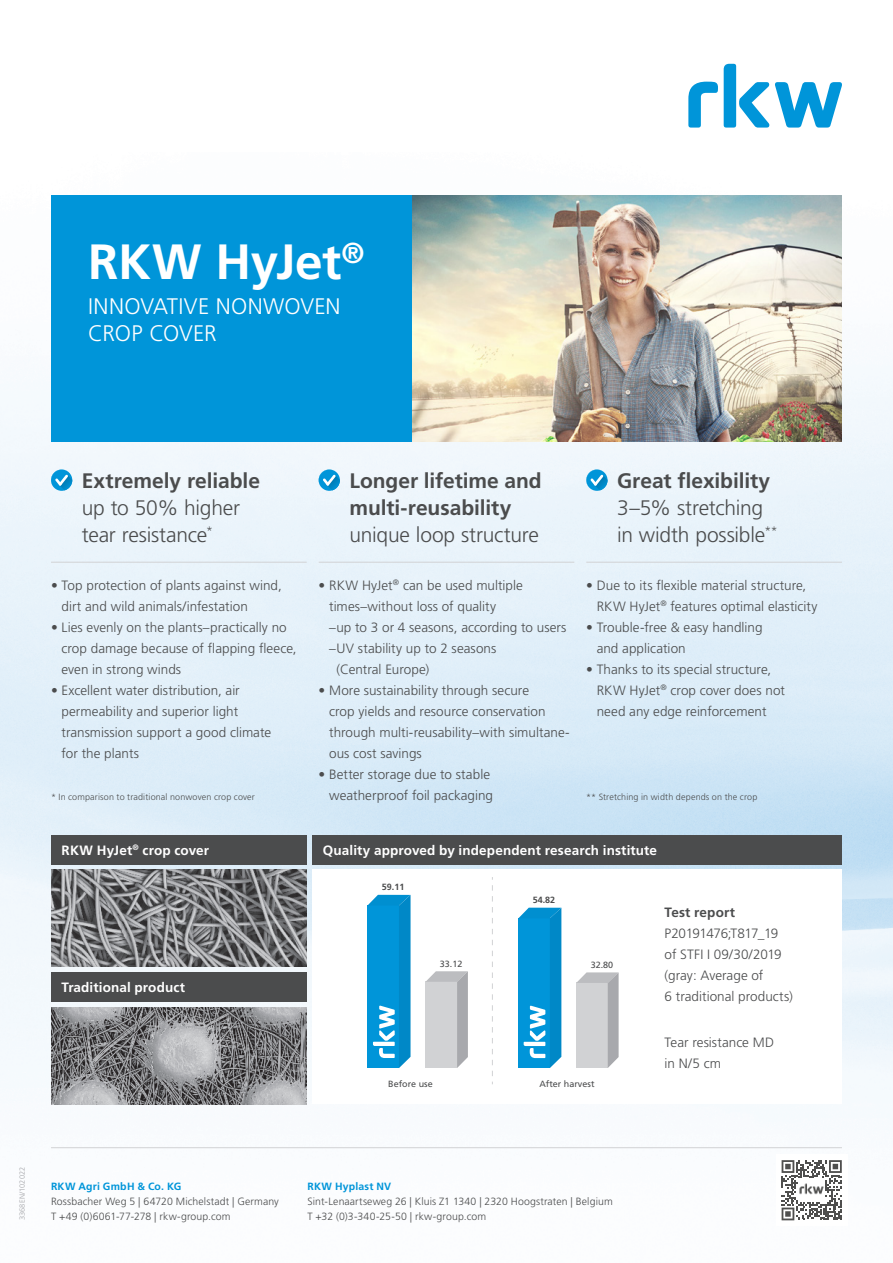
<style>
.page{position:relative;width:893px;height:1263px;background:#fff}
.page>*{position:absolute;margin:0;border:0;box-sizing:border-box;transform-origin:0 0}
.Cover_Headline{font:700 49.5px "Frutiger LT Pro";letter-spacing:-.01em;color:#fff}
.Cover_Subhead{font:300 22.5px/27px "Frutiger LT Pro";letter-spacing:.01em;color:#fff}
.Headline_groß{font:300 21px/27px "Frutiger LT Pro";letter-spacing:-.01em;color:#4b4c4d}
.Headline_groß-2{font:700 21px/27px "Frutiger LT Pro";letter-spacing:-.005em;color:#4b4c4d}
.Fliestext{font:300 13.5px/21px "Frutiger LT Pro";color:#4b4c4d}
.Fliestext-2{font:700 13.5px "Frutiger LT Pro";letter-spacing:.01em;color:#fff}
.Fliestext-3{font:300 13.5px/21px "Frutiger LT Pro";letter-spacing:-.025em;color:#4b4c4d}
.Fliestext-4{font:300 10.5px "Frutiger LT Pro";letter-spacing:.01em;color:#4b4c4d}
.Fliestext_Headline{font:700 10.5px "Frutiger LT Pro";letter-spacing:.02em;color:#0095d9}
.Fliestext-5{font:300 9px "Frutiger LT Pro";letter-spacing:.015em;color:#4b4c4d}
.t1{font:9px "Frutiger LT Pro";color:#4b4c4d}
.t2{font:700 9px "Frutiger LT Pro";color:#4b4c4d}
.Absatzformat_1{font:300 7.5px "Frutiger LT Pro";letter-spacing:.01em;color:#a3a4a8}
.s1{font-weight:700}
</style>
<div class="page">
<img style="left:0;top:63px;width:893px;height:1086px">
<svg style="left:688px;top:82px;width:30px;height:46px"></svg>
<svg style="left:775px;top:82px;width:67px;height:46px"></svg>
<svg style="left:724px;top:64px;width:45px;height:64px"></svg>
<div style="left:51px;top:195px;width:361px;height:247px;background:#0095d9"></div>
<img style="left:412px;top:195px;width:430px;height:247px">
<hr style="left:51px;top:1147px;width:791px;height:1px;background:#d1d2d4">
<hr style="left:51px;top:562px;width:256px;height:1px;background:#d1d2d4">
<hr style="left:319px;top:562px;width:255px;height:1px;background:#d1d2d4">
<hr style="left:586px;top:562px;width:256px;height:1px;background:#d1d2d4">
<svg style="left:51px;top:469px;width:21px;height:21px"></svg>
<svg style="left:319px;top:469px;width:21px;height:21px"></svg>
<svg style="left:586px;top:469px;width:21px;height:21px"></svg>
<img style="left:51px;top:870px;width:256px;height:97px">
<img style="left:51px;top:1007px;width:256px;height:97px">
<div style="left:51px;top:972px;width:256px;height:30px;background:#4b4c4d"></div>
<div style="left:51px;top:835px;width:256px;height:29px;background:#4b4c4d"></div>
<div style="left:312px;top:870px;width:530px;height:234px;background:#fff"></div>
<svg style="left:426px;top:971px;width:42px;height:97px;background:#c7c8ca"></svg>
<svg style="left:367px;top:895px;width:44px;height:173px;background:#169ad7"></svg>
<svg style="left:492px;top:877px;width:1px;height:207px"></svg>
<svg style="left:518px;top:908px;width:43px;height:160px;background:#159ad7"></svg>
<svg style="left:576px;top:972px;width:43px;height:96px;background:#c8c9cb"></svg>
<div style="left:312px;top:835px;width:530px;height:29px;background:#4b4c4d"></div>
<svg style="left:782px;top:1160px;width:60px;height:60px"></svg>
<img style="left:799px;top:1180px;width:25px;height:20px">
<p class="Cover_Headline" style="left:88px;top:233px;width:278px">RKW HyJet<sup>®</sup></p>
<p class="Cover_Subhead" style="left:88px;top:293px;width:254px">INNOVATIVE NONWOVEN<br>CROP COVER</p>
<p class="Headline_groß" style="left:82px;top:467px;width:180px"><span class="s1">Extremely reliable </span>up to 50% higher tear resistance<sup>*</sup></p>
<p class="Headline_groß-2" style="left:349px;top:467px;width:194px">Longer lifetime and multi-reusability</p>
<p class="Headline_groß" style="left:349px;top:521px;width:191px">unique loop structure</p>
<p class="Headline_groß-2" style="left:617px;top:467px;width:155px">Great flexibility</p>
<p class="Headline_groß" style="left:617px;top:494px;width:162px">3–5% stretching in width possible<sup>**</sup></p>
<p class="Fliestext" style="left:62px;top:575px;width:222px;text-indent:-11px">• Top protection of plants against wind, dirt and wild animals/infestation</p>
<p class="Fliestext" style="left:62px;top:617px;width:237px;text-indent:-11px">• Lies evenly on the plants–practically no crop damage because of flapping fleece, even in strong winds</p>
<p class="Fliestext" style="left:62px;top:680px;width:211px;text-indent:-11px">• Excellent water distribution, air permeability and superior light transmission support a good climate for the plants</p>
<p class="Fliestext" style="left:597px;top:575px;width:222px;text-indent:-11px">• Due to its flexible material structure,<br>RKW HyJet<sup>®</sup> features optimal elasticity</p>
<p class="Fliestext" style="left:597px;top:617px;width:167px;text-indent:-11px">• Trouble-free &amp; easy handling and application</p>
<p class="Fliestext" style="left:597px;top:659px;width:190px;text-indent:-11px">• Thanks to its special structure,<br>RKW HyJet<sup>®</sup> crop cover does not need any edge reinforcement</p>
<p class="Fliestext" style="left:319px;top:575px;width:206px">• RKW HyJet<sup>®</sup> can be used multiple</p>
<p class="Fliestext" style="left:329px;top:596px;width:168px">times–without loss of quality</p>
<p class="Fliestext" style="left:329px;top:617px;width:239px">–up to 3 or 4 seasons, according to users</p>
<p class="Fliestext" style="left:329px;top:638px;width:169px">–UV stability up to 2 seasons</p>
<p class="Fliestext" style="left:337px;top:659px;width:94px">(Central Europe)</p>
<p class="Fliestext" style="left:329px;top:680px;width:242px;text-indent:-11px">• More sustainability through secure<br>crop yields and resource conservation through multi-reusability–with simultane&shy;ous cost savings</p>
<p class="Fliestext" style="left:319px;top:764px;width:176px;text-align:right">• Better storage due to stable weatherproof foil packaging</p>
<p class="Fliestext-5" style="left:51px;top:791px;width:205px">* In comparison to traditional nonwoven crop cover</p>
<p class="Fliestext-5" style="left:586px;top:791px;width:173px">** Stretching in width depends on the crop</p>
<p class="Fliestext-2" style="left:62px;top:842px;width:149px">RKW HyJet<sup>®</sup> crop cover</p>
<p class="Fliestext-2" style="left:62px;top:979px;width:125px">Traditional product</p>
<p class="Fliestext-2" style="left:323px;top:842px;width:336px">Quality approved by independent research institute</p>
<p class="t2" style="left:382px;top:882px;width:24px">59.11</p>
<p class="t1" style="left:440px;top:958px;width:24px">33.12</p>
<p class="t1" style="left:388px;top:1078px;width:46px">Before use</p>
<p class="t2" style="left:533px;top:895px;width:24px">54.82</p>
<p class="t1" style="left:591px;top:959px;width:24px">32.80</p>
<p class="t1" style="left:539px;top:1078px;width:57px">After harvest</p>
<p class="Fliestext-3" style="left:664px;top:902px;width:119px"><span class="s1">Test report<br></span>P20191476;T817_19 of STFI I 09/30/2019</p>
<p class="Fliestext" style="left:664px;top:965px;width:130px">(gray: Average of<br>6 traditional products)</p>
<p class="Fliestext" style="left:664px;top:1032px;width:111px">Tear resistance MD in N/5 cm</p>
<p class="Absatzformat_1" style="left:18px;top:1220px;width:55px;rotate:-90deg">3368EN/102022</p>
<p class="Fliestext_Headline" style="left:51px;top:1180px;width:132px">RKW Agri GmbH &amp; Co. KG</p>
<p class="Fliestext-4" style="left:51px;top:1196px;width:229px">Rossbacher Weg 5 | 64720 Michelstadt | Germany</p>
<p class="Fliestext-4" style="left:51px;top:1211px;width:181px">T +49 (0)6061-77-278 | rkw-group.com</p>
<p class="Fliestext_Headline" style="left:307px;top:1180px;width:85px">RKW Hyplast NV</p>
<p class="Fliestext-4" style="left:307px;top:1196px;width:307px">Sint-Lenaartseweg 26 | Kluis Z1 1340 | 2320 Hoogstraten | Belgium</p>
<p class="Fliestext-4" style="left:307px;top:1211px;width:180px">T +32 (0)3-340-25-50 | rkw-group.com</p>
</div>
